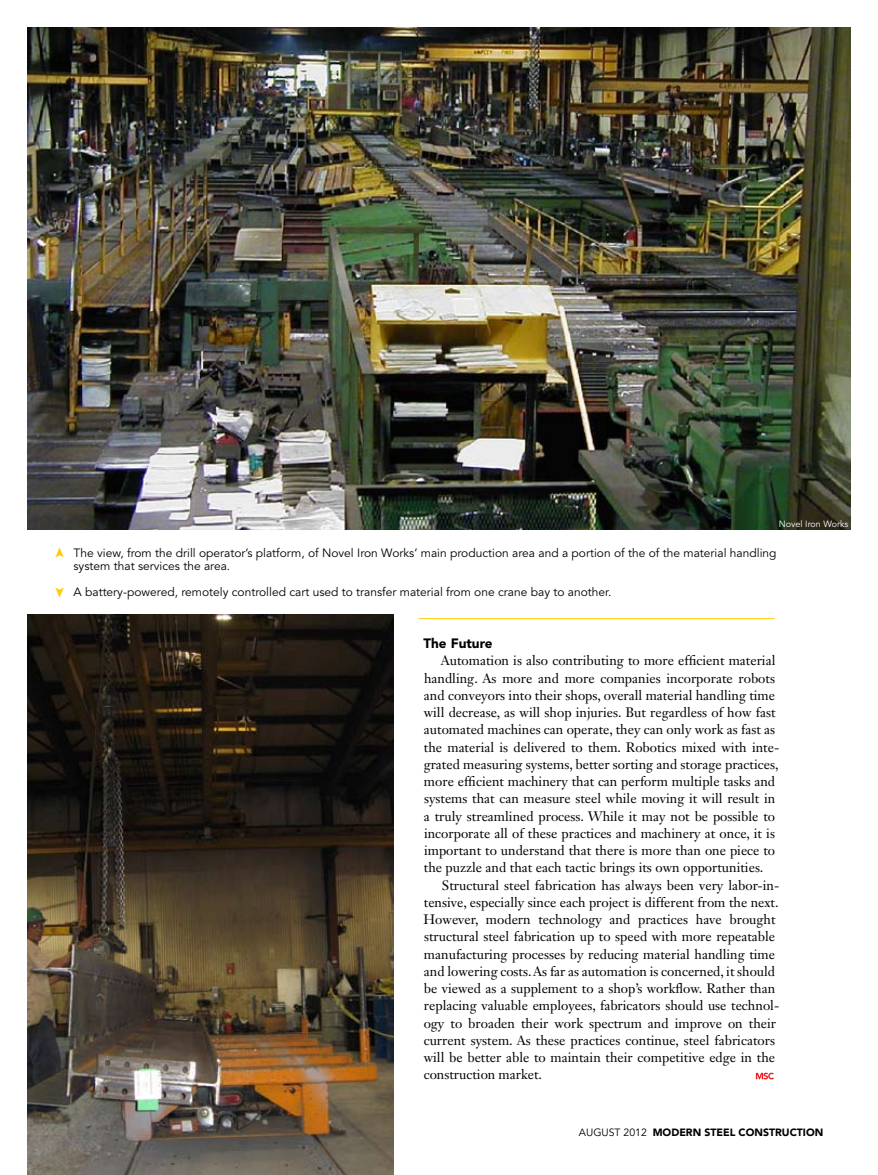
<style>
.page{position:relative;width:878px;height:1175px;background:#fff}
.page>*{position:absolute;margin:0;border:0;box-sizing:border-box;transform-origin:0 0}
.t1{font:13.5px/17.2px "Janson Text LT Std";color:#000}
.t2{font:900 13.5px "Avenir LT Std";color:#000}
.t3{font:12px/13.5px "Avenir LT Std";color:#000}
.t4{font:900 10.5px "Avenir LT Std";color:#000}
.t5{font:9px "Avenir LT Std";color:#fff}
.s1{font-weight:400}
</style>
<div class="page">
<img style="left:27px;top:27px;width:823px;height:503px">
<svg style="left:755px;top:1072px;width:19px;height:7px"></svg>
<img style="left:27px;top:614px;width:367px;height:560px">
<hr style="left:418px;top:618px;width:356px;height:1px;background:#ffcb05">
<p class="t5" style="left:778px;top:519px;width:71px">N ovel I ron Works</p>
<p class="t3" style="left:74px;top:546px;width:704px">The view, from the drill operator’s platform, of Novel I ron Works’ main production area and a portion of the of the material handling system that services the area.</p>
<p class="t3" style="left:74px;top:585px;width:539px">A battery-powered, remotely controlled cart used to transfer material from one crane bay to another.</p>
<p class="t2" style="left:423px;top:635px;width:71px">The Future</p>
<p class="t1" style="left:423px;top:652px;width:357px;text-indent:17px">Automation is also contributing to more efficient material handling. As more and more companies incorporate robots and conveyors into their shops, overall material handling time will decrease, as will shop injuries. But regardless of how fast automated machines can operate, they can only work as fast as the material is delivered to them. Robotics mixed with inte&shy;grated measuring systems, better sorting and storage practices, more efficient machinery that can perform multiple tasks and systems that can measure steel while moving it will result in a truly streamlined process. While it may not be possible to incorporate all of these practices and machinery at once, it is important to understand that there is more than one piece to the puzzle and that each tactic brings its own opportunities.</p>
<p class="t1" style="left:423px;top:876px;width:357px;text-indent:18px">Structural steel fabrication has always been very labor-in&shy;tensive, especially since each project is different from the next.<br>However, modern technology and practices have brought structural steel fabrication up to speed with more repeatable manufacturing processes by reducing material handling time and lowering costs. As far as automation is concerned, it should be viewed as a supplement to a shop’s workflow. Rather than replacing valuable employees, fabricators should use technol&shy;ogy to broaden their work spectrum and improve on their current system. As these practices continue, steel fabricators will be better able to maintain their competitive edge in the construction market.</p>
<p class="t4" style="left:579px;top:1125px;width:246px"><span class="s1">august 2012</span> MODERN STEEL CONSTRUCTION</p>
</div>
